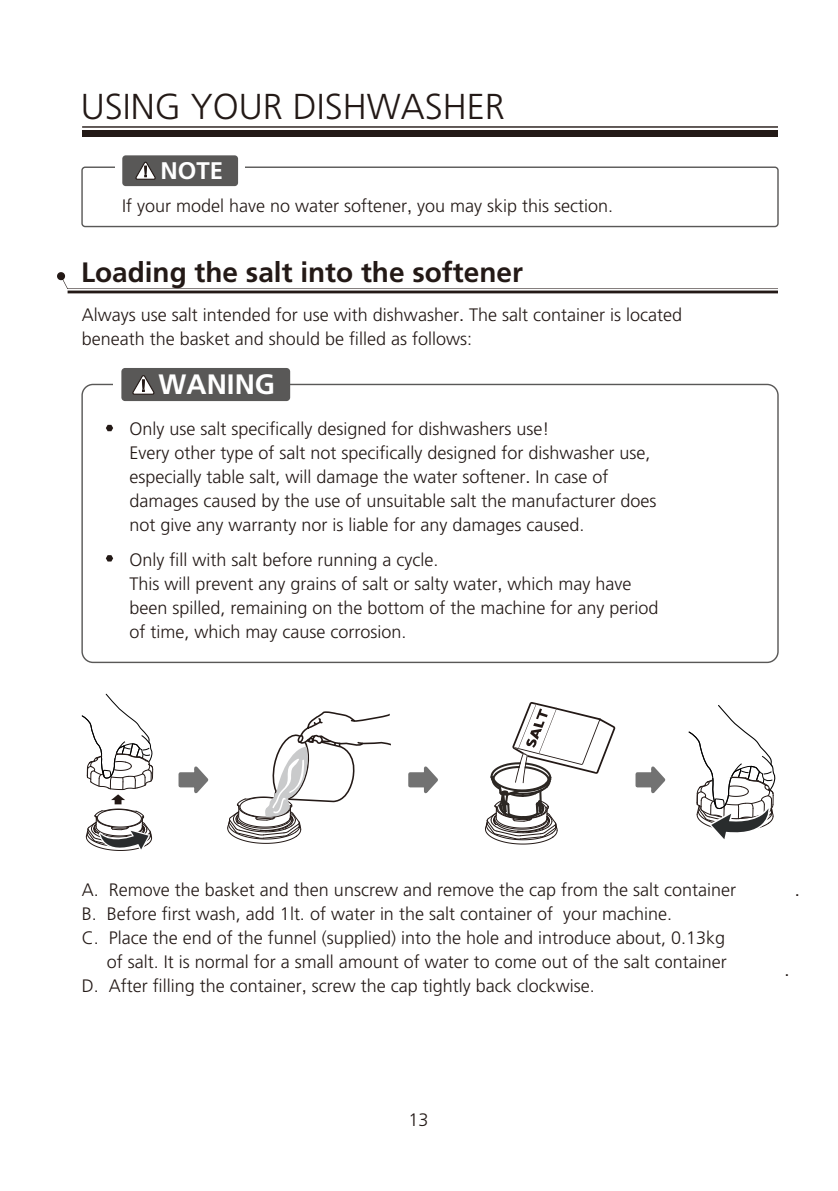
<style>
.page{position:relative;width:838px;height:1191px;background:#fff}
.page>*{position:absolute;margin:0;border:0;box-sizing:border-box;transform-origin:0 0}
.t1{font:300 36px "Frutiger CE";color:#231916}
.t2{font:700 28px "Frutiger CE";color:#231916}
.t3{font:700 28px "Frutiger CE";color:#fff}
.t4{font:700 24px "Frutiger CE";color:#fff}
.t5{font:300 18px/24px "Frutiger CE";color:#231916}
.t6{font:18px "Arial";color:#231916}
.s1{font-family:"Arial";font-weight:400}
</style>
<div class="page">
<div style="left:82px;top:130px;width:696px;height:7px;background:#231916"></div>
<hr style="left:82px;top:126px;width:696px;height:2px;background:#231916">
<div style="left:81px;top:166px;width:698px;height:61px;border:1px solid #595857;border-radius:3px"></div>
<div style="left:115px;top:150px;width:130px;height:41px;background:#fff"></div>
<div style="left:122px;top:155px;width:116px;height:31px;background:#595857;border-radius:3px"></div>
<svg style="left:136px;top:161px;width:20px;height:19px"></svg>
<svg style="left:57px;top:272px;width:721px;height:17px"></svg>
<hr style="left:68px;top:290px;width:710px;height:3px;background:#231916">
<svg style="left:106px;top:424px;width:7px;height:7px"></svg>
<svg style="left:106px;top:555px;width:7px;height:6px"></svg>
<div style="left:121px;top:368px;width:169px;height:33px;background:#595857;border-radius:4px"></div>
<svg style="left:133px;top:375px;width:22px;height:20px"></svg>
<svg style="left:227px;top:711px;width:164px;height:133px"></svg>
<svg style="left:688px;top:705px;width:88px;height:134px"></svg>
<svg style="left:81px;top:693px;width:73px;height:158px"></svg>
<svg style="left:485px;top:702px;width:130px;height:142px"></svg>
<svg style="left:635px;top:766px;width:31px;height:28px"></svg>
<svg style="left:408px;top:766px;width:30px;height:28px"></svg>
<svg style="left:178px;top:766px;width:31px;height:28px"></svg>
<h1 class="t1" style="left:81px;top:92px;width:426px">USING YOUR DISHWASHER</h1>
<h3 class="t4" style="left:161px;top:161px;width:64px">NOTE</h3>
<p class="t5" style="left:122px;top:195px;width:493px">If your model have no water softener<span class="s1">,</span> you may skip this section.</p>
<h2 class="t2" style="left:81px;top:261px;width:443px">Loading the salt into the softener</h2>
<p class="t5" style="left:82px;top:304px;width:602px">Always use salt intended for use with dishwasher<span class="s1">.</span> The salt container is located beneath the basket and should be filled as follows:</p>
<h2 class="t3" style="left:158px;top:373px;width:118px">WANING</h2>
<p class="t5" style="left:129px;top:418px;width:529px">Only use salt specifically designed for dishwashers use!<br>Every other type of salt not specifically designed for dishwasher use, especially table salt, will damage the water softener<span class="s1">.</span> In case of damages caused by the use of unsuitable salt the manufacturer does not give any warranty nor is liable for any damages caused.</p>
<p class="t5" style="left:129px;top:549px;width:531px">Only fill with salt before running a cycle.<br>This will prevent any grains of salt or salty water<span class="s1">,</span> which may have been spilled, remaining on the bottom of the machine for any period of time, which may cause corrosion.</p>
<p class="t5" style="left:82px;top:878px;width:656px">A. Remove the basket and then unscrew and remove the cap from the salt container</p>
<p class="t5" style="left:82px;top:902px;width:592px">B. Before first wash, add 1lt. of water in the salt container of your machine.</p>
<p class="t5" style="left:82px;top:926px;width:645px">C. Place the end of the funnel (supplied) into the hole and introduce about, 0.13kg</p>
<p class="t5" style="left:107px;top:950px;width:622px">of salt. It is normal for a small amount of water to come out of the salt container</p>
<p class="t5" style="left:82px;top:974px;width:515px">D. After filling the container<span class="s1">,</span> screw the cap tightly back clockwise.</p>
<p class="t5" style="left:408px;top:1108px;width:22px">13</p>
<p class="t6" style="left:795px;top:882px;width:7px">.</p>
<p class="t6" style="left:784px;top:963px;width:7px">.</p>
</div>
